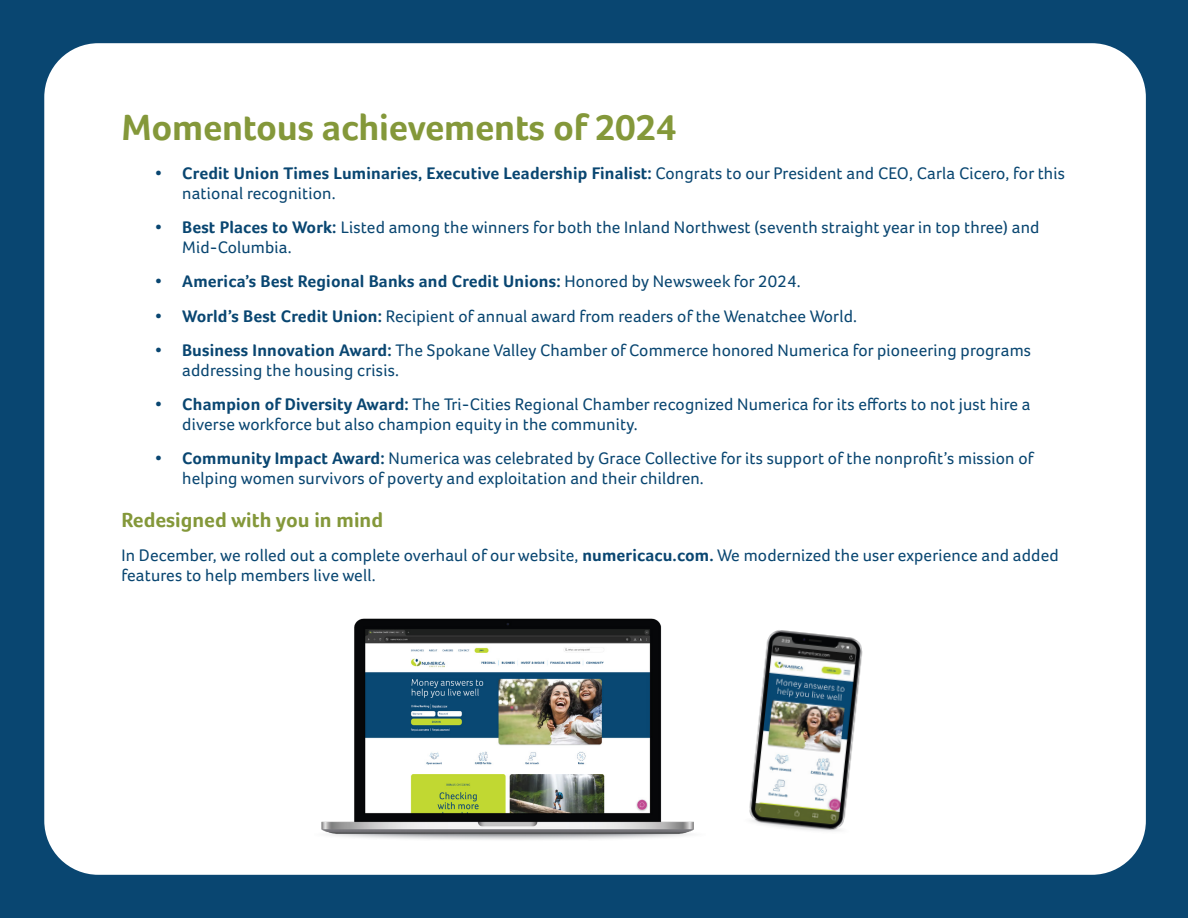
<style>
.page{position:relative;width:1188px;height:918px;background:#094671}
.page>*{position:absolute;margin:0;border:0;box-sizing:border-box;transform-origin:0 0}
.t1{font:700 37.5px "Foco";letter-spacing:-.005em;color:#84983a}
.t2{font:700 21px "Foco";color:#84983a}
.t3{font:17.25px/19.5px "Foco";letter-spacing:.01em;color:#094671}
.t4{font:700 17.25px "Foco";letter-spacing:.01em;color:#094671}
.s1{font-weight:700}
.s2{font-weight:400}
</style>
<div class="page">
<div style="left:44px;top:43px;width:1102px;height:832px;background:#fff;border-radius:54px"></div>
<img style="left:321px;top:618px;width:373px;height:222px">
<img style="left:749px;top:630px;width:114px;height:201px">
<p class="t1" style="left:122px;top:106px;width:556px">Momentous achievements of 2024</p>
<p class="t3" style="left:182px;top:164px;width:884px;text-indent:-27px"><span class="s1">• Credit Union Times Luminaries, Executive Leadership Finalist:</span> Congrats to our President and CEO, Carla Cicero, for this national recognition.</p>
<p class="t3" style="left:182px;top:218px;width:859px;text-indent:-27px"><span class="s1">• Best Places to Work:</span> Listed among the winners for both the Inland Northwest (seventh straight year in top three) and<br>Mid-Columbia.</p>
<p class="t4" style="left:155px;top:271px;width:647px">• America’s Best Regional Banks and Credit Unions: <span class="s2">Honored by Newsweek for 2024.</span></p>
<p class="t3" style="left:155px;top:306px;width:703px"><span class="s1">• World’s Best Credit Union:</span> Recipient of annual award from readers of the Wenatchee World.</p>
<p class="t3" style="left:182px;top:341px;width:850px;text-indent:-27px"><span class="s1">• Business Innovation Award:</span> The Spokane Valley Chamber of Commerce honored Numerica for pioneering programs addressing the housing crisis.</p>
<p class="t3" style="left:182px;top:395px;width:850px;text-indent:-27px"><span class="s1">• Champion of Diversity Award:</span> The Tri-Cities Regional Chamber recognized Numerica for its efforts to not just hire a diverse workforce but also champion equity in the community.</p>
<p class="t3" style="left:182px;top:449px;width:853px;text-indent:-27px"><span class="s1">• Community Impact Award:</span> Numerica was celebrated by Grace Collective for its support of the nonprofit’s mission of helping women survivors of poverty and exploitation and their children.</p>
<p class="t2" style="left:122px;top:507px;width:263px">Redesigned with you in mind</p>
<p class="t3" style="left:122px;top:545px;width:939px">In December, we rolled out a complete overhaul of our website, <span class="s1">numericacu.com.</span> We modernized the user experience and added features to help members live well.</p>
</div>
